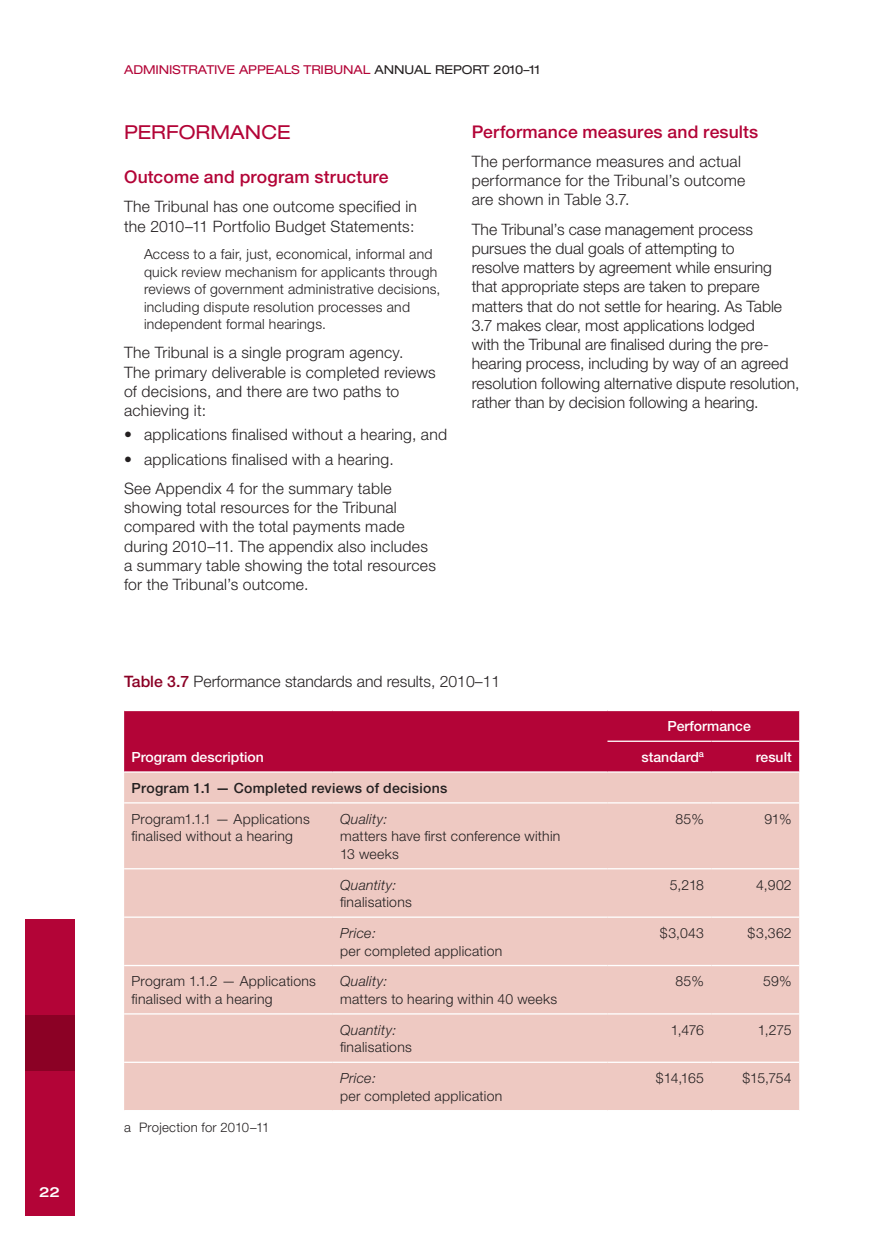
<style>
.page{position:relative;width:874px;height:1241px;background:#fff}
.page>*{position:absolute;margin:0;border:0;box-sizing:border-box;transform-origin:0 0}
.Heading_2{font:expanded 19.25px "Helvetica Neue";letter-spacing:.005em;color:#b30437}
.Heading_3{font:500 17.5px "Helvetica Neue";letter-spacing:.01em;color:#b30437}
.Text{font:300 15.75px/19.2px "Helvetica Neue";letter-spacing:.005em;color:#231f20}
.Bullet_list{font:300 15.75px "Helvetica Neue";letter-spacing:.015em;color:#231f20}
.Figure_header{font:300 15.75px "Helvetica Neue";color:#231f20}
.Table_text_left{font:300 14px/17.5px "Helvetica Neue";letter-spacing:.02em;color:#231f20}
.Text_Indent_2{font:300 14px/17.5px "Helvetica Neue";letter-spacing:.02em;color:#231f20}
.Table_Header_left{font:500 14px "Helvetica Neue";color:#fff}
.Table_text_left-2{font:500 14px "Helvetica Neue";letter-spacing:.02em;color:#231f20}
.t1{font:500 expanded 14px "Helvetica Neue";color:#fff}
.Footnote{font:300 13.12px "Helvetica Neue";letter-spacing:.015em;color:#231f20}
.t2{font:expanded 12.25px "Helvetica Neue";letter-spacing:-.005em;color:#b30437}
.s1{color:#231f20}
.s2{font-weight:500;color:#8b0125}
.s3{font-style:italic}
</style>
<div class="page">
<div style="left:25px;top:919px;width:49px;height:296px;background:#b30437"></div>
<div style="left:25px;top:1014px;width:49px;height:56px;background:#8b0125"></div>
<div style="left:124px;top:711px;width:674px;height:60px;background:#b30437"></div>
<div style="left:124px;top:772px;width:674px;height:337px;background:#eec9c2"></div>
<hr style="left:607px;top:740px;width:104px;height:1px;background:#fff">
<hr style="left:711px;top:740px;width:87px;height:1px;background:#fff">
<hr style="left:607px;top:802px;width:104px;height:1px;background:#fff">
<hr style="left:711px;top:802px;width:87px;height:1px;background:#fff">
<hr style="left:124px;top:868px;width:208px;height:1px;background:#fff">
<hr style="left:332px;top:868px;width:275px;height:1px;background:#fff">
<hr style="left:607px;top:868px;width:104px;height:1px;background:#fff">
<hr style="left:711px;top:868px;width:87px;height:1px;background:#fff">
<hr style="left:124px;top:916px;width:208px;height:1px;background:#fff">
<hr style="left:332px;top:916px;width:275px;height:1px;background:#fff">
<hr style="left:607px;top:916px;width:104px;height:1px;background:#fff">
<hr style="left:711px;top:916px;width:87px;height:1px;background:#fff">
<hr style="left:332px;top:964px;width:275px;height:2px;background:#fff">
<hr style="left:607px;top:964px;width:104px;height:2px;background:#fff">
<hr style="left:711px;top:964px;width:87px;height:2px;background:#fff">
<hr style="left:124px;top:1013px;width:208px;height:1px;background:#fff">
<hr style="left:332px;top:1013px;width:275px;height:1px;background:#fff">
<hr style="left:607px;top:1013px;width:104px;height:1px;background:#fff">
<hr style="left:711px;top:1013px;width:87px;height:1px;background:#fff">
<hr style="left:124px;top:1061px;width:208px;height:1px;background:#fff">
<hr style="left:332px;top:1061px;width:275px;height:1px;background:#fff">
<hr style="left:607px;top:1061px;width:104px;height:1px;background:#fff">
<hr style="left:711px;top:1061px;width:87px;height:1px;background:#fff">
<hr style="left:124px;top:964px;width:208px;height:2px;background:#fff">
<hr style="left:124px;top:802px;width:208px;height:1px;background:#fff">
<hr style="left:332px;top:802px;width:275px;height:1px;background:#fff">
<p class="t1" style="left:39px;top:1182px;width:22px">22</p>
<p class="t2" style="left:124px;top:63px;width:417px">ADMINISTRATIVE APPEALS TRIBUNAL <span class="s1">ANNUAL REPORT 2010–11</span></p>
<p class="Heading_2" style="left:124px;top:120px;width:168px">PERFORMANCE</p>
<p class="Heading_3" style="left:124px;top:166px;width:266px">Outcome and program structure</p>
<p class="Text" style="left:124px;top:197px;width:294px">The Tribunal has one outcome specified in the 2010–11 Portfolio Budget Statements:</p>
<p class="Text_Indent_2" style="left:144px;top:245px;width:298px">Access to a fair, just, economical, informal and quick review mechanism for applicants through reviews of government administrative decisions, including dispute resolution processes and independent formal hearings.</p>
<p class="Text" style="left:124px;top:343px;width:313px">The Tribunal is a single program agency.<br>The primary deliverable is completed reviews of decisions, and there are two paths to achieving it:</p>
<p class="Bullet_list" style="left:124px;top:425px;width:324px">• applications finalised without a hearing, and</p>
<p class="Bullet_list" style="left:124px;top:449px;width:271px">• applications finalised with a hearing.</p>
<p class="Text" style="left:124px;top:478px;width:313px">See Appendix 4 for the summary table showing total resources for the Tribunal compared with the total payments made during 2010–11. The appendix also includes a summary table showing the total resources for the Tribunal’s outcome.</p>
<p class="Heading_3" style="left:471px;top:121px;width:288px">Performance measures and results</p>
<p class="Text" style="left:471px;top:151px;width:275px">The performance measures and actual performance for the Tribunal’s outcome are shown in Table 3.7.</p>
<p class="Text" style="left:471px;top:219px;width:329px">The Tribunal’s case management process pursues the dual goals of attempting to<br>resolve matters by agreement while ensuring that appropriate steps are taken to prepare matters that do not settle for hearing. As Table 3.7 makes clear, most applications lodged<br>with the Tribunal are finalised during the pre&shy;hearing process, including by way of an agreed resolution following alternative dispute resolution, rather than by decision following a hearing.</p>
<p class="Figure_header" style="left:124px;top:672px;width:377px"><span class="s2">Table 3.7</span> Performance standards and results, 2010–11</p>
<p class="Table_Header_left" style="left:131px;top:748px;width:134px">Program description</p>
<p class="Table_Header_left" style="left:667px;top:718px;width:85px">Performance</p>
<p class="Table_Header_left" style="left:641px;top:748px;width:64px">standard<sup>a</sup></p>
<p class="Table_Header_left" style="left:755px;top:748px;width:37px">result</p>
<p class="Table_text_left-2" style="left:131px;top:779px;width:317px">Program 1.1 — Completed reviews of decisions</p>
<p class="Table_text_left" style="left:131px;top:809px;width:180px">Program1.1.1 — Applications finalised without a hearing</p>
<p class="Table_text_left" style="left:340px;top:809px;width:222px"><span class="s3">Quality:<br></span>matters have first conference within<br>13 weeks</p>
<p class="Table_text_left" style="left:675px;top:809px;width:30px">85%</p>
<p class="Table_text_left" style="left:764px;top:809px;width:29px">91%</p>
<p class="Table_text_left" style="left:340px;top:875px;width:73px"><span class="s3">Quantity: </span>finalisations</p>
<p class="Table_text_left" style="left:669px;top:875px;width:36px">5,218</p>
<p class="Table_text_left" style="left:755px;top:875px;width:37px">4,902</p>
<p class="Table_text_left" style="left:340px;top:923px;width:163px"><span class="s3">Price:<br></span>per completed application</p>
<p class="Table_text_left" style="left:659px;top:923px;width:46px">$3,043</p>
<p class="Table_text_left" style="left:747px;top:923px;width:46px">$3,362</p>
<p class="Table_text_left" style="left:131px;top:972px;width:186px">Program 1.1.2 — Applications finalised with a hearing</p>
<p class="Table_text_left" style="left:340px;top:972px;width:218px"><span class="s3">Quality:<br></span>matters to hearing within 40 weeks</p>
<p class="Table_text_left" style="left:675px;top:972px;width:30px">85%</p>
<p class="Table_text_left" style="left:762px;top:972px;width:30px">59%</p>
<p class="Table_text_left" style="left:340px;top:1020px;width:73px"><span class="s3">Quantity: </span>finalisations</p>
<p class="Table_text_left" style="left:670px;top:1020px;width:35px">1,476</p>
<p class="Table_text_left" style="left:757px;top:1020px;width:35px">1,275</p>
<p class="Table_text_left" style="left:340px;top:1068px;width:163px"><span class="s3">Price:<br></span>per completed application</p>
<p class="Table_text_left" style="left:655px;top:1068px;width:50px">$14,165</p>
<p class="Table_text_left" style="left:742px;top:1068px;width:51px">$15,754</p>
<p class="Footnote" style="left:124px;top:1119px;width:147px">a Projection for 2010–11</p>
</div>
